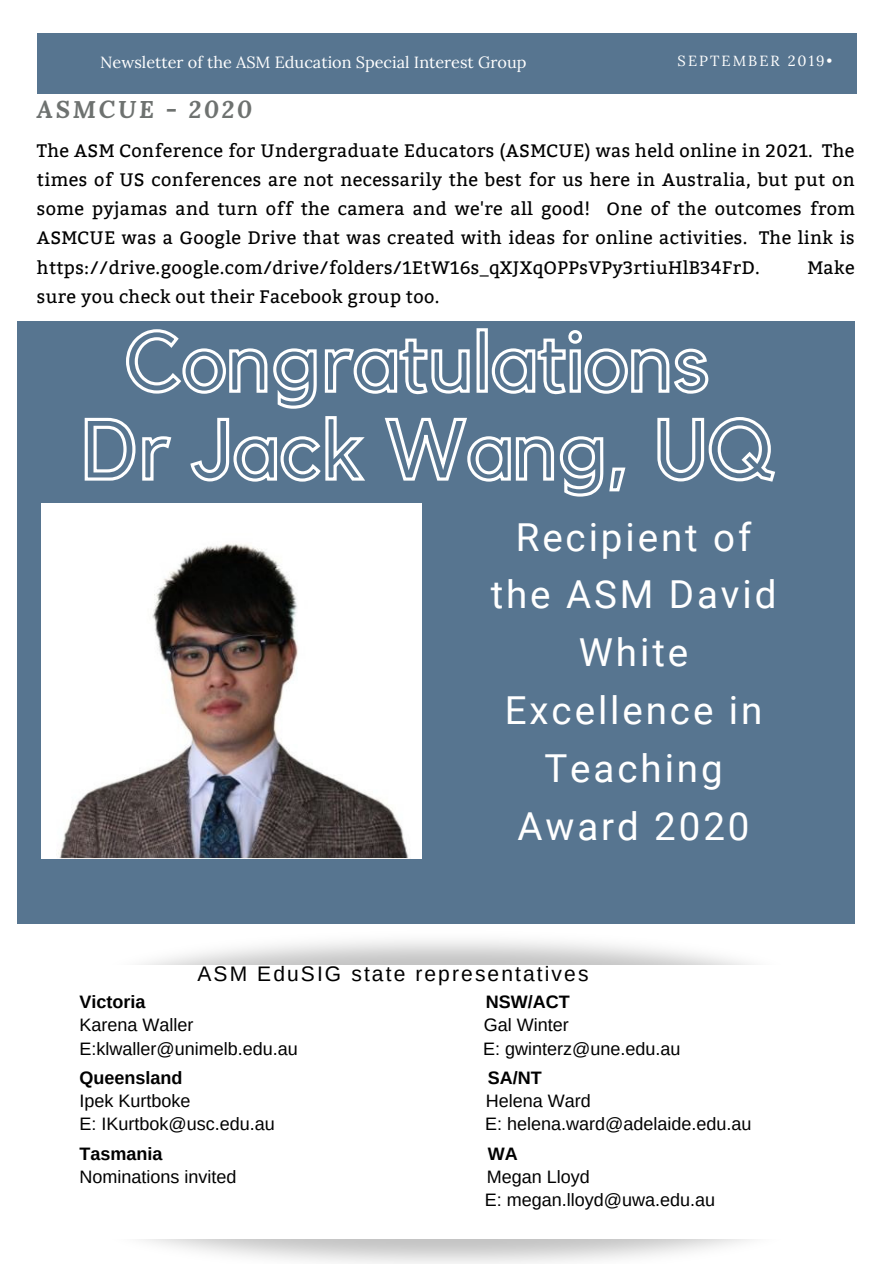
<style>
.page{position:relative;width:894px;height:1264px;background:#fff}
.page>*{position:absolute;margin:0;border:0;box-sizing:border-box;transform-origin:0 0}
.t1{font:38.55px/57.8px "Roboto";letter-spacing:.075em;color:#fff;text-align:center}
.t2{font:italic 700 24px "Lora";letter-spacing:.115em;color:#6e7270}
.t3{font:21px "Arimo";letter-spacing:.1em;color:#000}
.t4{font:18px/29.2px "Bitter";letter-spacing:.02em;color:#000;text-align:justify}
.t5{font:18px "Arimo";color:#000}
.t6{font:700 18px "Arimo";color:#000}
.t7{font:16.2px "Lora";color:#fff}
.t8{font:italic 15.6px "Lora";letter-spacing:.12em;color:#fff}
.t9{font:14.7px "Lora";letter-spacing:.14em;color:#fff}
</style>
<div class="page">
<div style="left:37px;top:34px;width:818px;height:60px;background:#577590"></div>
<img style="left:56px;top:923px;width:781px;height:42px">
<div style="left:17px;top:321px;width:837px;height:602px;background:#577590"></div>
<svg style="left:126px;top:328px;width:583px;height:81px"></svg>
<svg style="left:84px;top:416px;width:691px;height:81px"></svg>
<img style="left:42px;top:503px;width:379px;height:355px">
<p class="t8" style="left:108px;top:51px;width:499px">Newsletter of the ASM Education Special Interest Group</p>
<p class="t7" style="left:100px;top:52px;width:427px">Newsletter of the ASM Education Special Interest Group</p>
<p class="t9" style="left:677px;top:51px;width:156px">SEPTEMBER 2019•</p>
<p class="t2" style="left:37px;top:93px;width:217px">ASMCUE - 2020</p>
<p class="t4" style="left:37px;top:136px;width:819px">The ASM Conference for Undergraduate Educators (ASMCUE) was held online in 2021. The times of US conferences are not necessarily the best for us here in Australia, but put on some pyjamas and turn off the camera and we're all good! One of the outcomes from ASMCUE was a Google Drive that was created with ideas for online activities. The link is https://drive.google.com/drive/folders/1EtW16s_qXJXqOPPsVPy3rtiuHlB34FrD.</p>
<p class="t4" style="left:807px;top:253px;width:49px">Make</p>
<p class="t4" style="left:37px;top:282px;width:404px">sure you check out their Facebook group too.</p>
<p class="t1" style="left:490px;top:508px;width:287px">Recipient of the ASM David<br>White<br>Excellence in<br>Teaching<br>Award 2020</p>
<p class="t3" style="left:197px;top:962px;width:392px">ASM EduSIG state representatives</p>
<p class="t6" style="left:79px;top:991px;width:67px">Victoria</p>
<p class="t6" style="left:485px;top:991px;width:85px">NSW/ACT</p>
<p class="t5" style="left:79px;top:1015px;width:116px">Karena Waller</p>
<p class="t5" style="left:483px;top:1015px;width:86px">Gal Winter</p>
<p class="t5" style="left:79px;top:1038px;width:220px">E:klwaller@unimelb.edu.au</p>
<p class="t5" style="left:483px;top:1038px;width:199px">E: gwinterz@une.edu.au</p>
<p class="t6" style="left:79px;top:1067px;width:104px">Queensland</p>
<p class="t6" style="left:487px;top:1067px;width:55px">SA/NT</p>
<p class="t5" style="left:79px;top:1090px;width:113px">Ipek Kurtboke</p>
<p class="t5" style="left:485px;top:1090px;width:107px">Helena Ward</p>
<p class="t5" style="left:79px;top:1113px;width:197px">E: IKurtbok@usc.edu.au</p>
<p class="t5" style="left:485px;top:1113px;width:268px">E: helena.ward@adelaide.edu.au</p>
<p class="t6" style="left:79px;top:1143px;width:85px">Tasmania</p>
<p class="t6" style="left:487px;top:1143px;width:31px">WA</p>
<p class="t5" style="left:79px;top:1166px;width:159px">Nominations invited</p>
<p class="t5" style="left:486px;top:1166px;width:105px">Megan Lloyd</p>
<p class="t5" style="left:484px;top:1189px;width:232px">E: megan.lloyd@uwa.edu.au</p>
</div>
